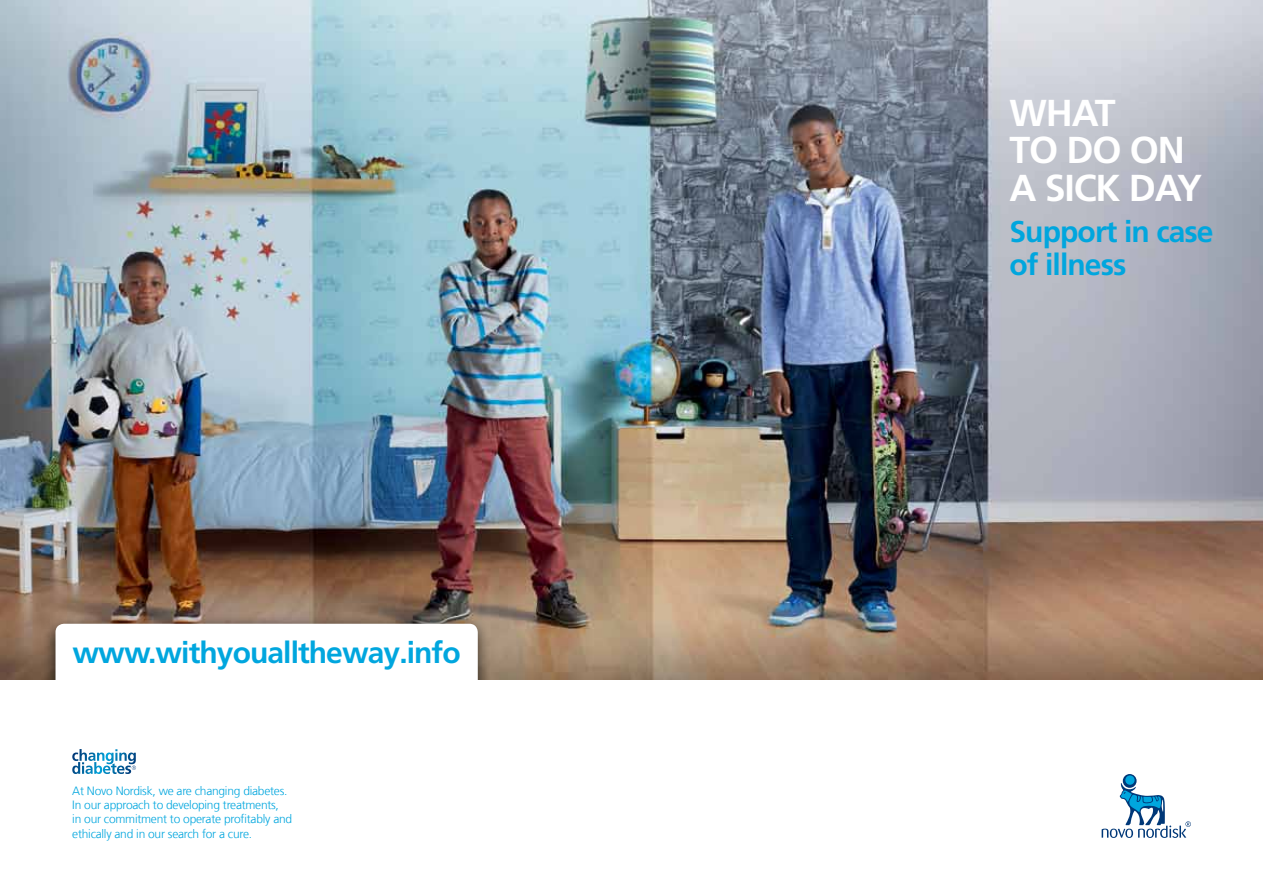
<style>
.page{position:relative;width:1263px;height:893px;background:#fff}
.page>*{position:absolute;margin:0;border:0;box-sizing:border-box;transform-origin:0 0}
.t1{font:700 37.5px/37.5px "Frutiger LT Com";letter-spacing:-.03em;color:#fff}
.t2{font:700 30px/33px "Frutiger LT Com";letter-spacing:-.03em;color:#00a6de}
.t3{font:300 12px/14.2px "Frutiger LT Com";letter-spacing:-.02em;color:#00a6de}
</style>
<div class="page">
<img style="left:0;top:0;width:1263px;height:680px">
<div style="left:41px;top:614px;width:451px;height:101px;background:#000;opacity:.75"></div>
<div style="left:56px;top:624px;width:422px;height:72px;background:#fff;border-radius:9px"></div>
<div style="left:0;top:680px;width:1263px;height:213px;background:#fff"></div>
<svg style="left:1123px;top:774px;width:13px;height:14px"></svg>
<div style="left:1125px;top:775px;width:9px;height:10px;background:#00a6de;border-radius:50%"></div>
<svg style="left:1102px;top:783px;width:89px;height:55px"></svg>
<svg style="left:72px;top:749px;width:64px;height:25px"></svg>
<h2 class="t2" style="left:73px;top:636px;width:390px">www.withyoualltheway.info</h2>
<p class="t3" style="left:72px;top:784px;width:221px">At Novo Nordisk, we are changing diabetes.<br>In our approach to developing treatments,<br>in our commitment to operate profitably and ethically and in our search for a cure.</p>
<h1 class="t1" style="left:1009px;top:94px;width:194px">WHAT<br>TO do on a sick day</h1>
<h2 class="t2" style="left:1009px;top:216px;width:206px">Support in case of illness</h2>
</div>
